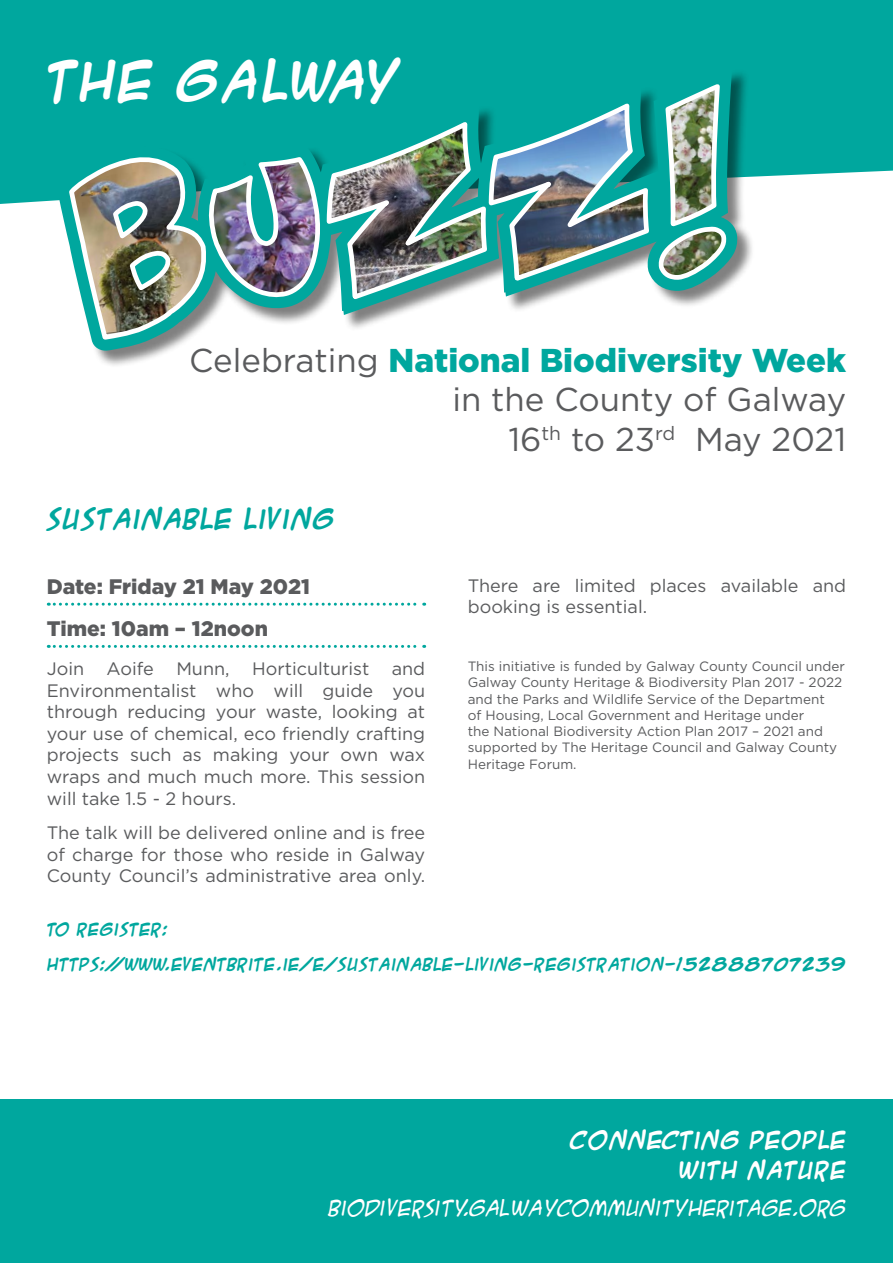
<style>
.page{position:relative;width:893px;height:1263px;background:#fff}
.page>*{position:absolute;margin:0;border:0;box-sizing:border-box;transform-origin:0 0}
.t1{font:700 47.55px "ACME Secret Agent";color:#fff}
.t2{font:33px/39.6px "Gotham";color:#5a5b5d;text-align:right}
.t3{font:700 24px "ACME Secret Agent";color:#00a79e}
.t4{font:italic 21px "ACME Secret Agent";color:#fff}
.t5{font:900 21px/42.2px "Gotham";color:#5a5b5d}
.t6{font:700 21px/30px "ACME Secret Agent";color:#fff;text-align:right}
.t7{font:18px/21.6px "Gotham";color:#5a5b5d;text-align:justify}
.t8{font:700 15px "ACME Secret Agent";color:#00a79e}
.t9{font:13.5px/16.2px "Gotham";color:#5a5b5d}
.s1{font-weight:900;color:#00a79e}
</style>
<div class="page">
<div style="left:0;top:0;width:893px;height:204px;background:#00a79e"></div>
<div style="left:58px;top:68px;width:696px;height:300px;background:#000;opacity:.5"></div>
<svg style="left:57px;top:66px;width:681px;height:285px;fill:#00a79e"></svg>
<img style="left:66px;top:154px;width:252px;height:183px">
<img style="left:324px;top:79px;width:406px;height:224px">
<div style="left:0;top:1099px;width:893px;height:164px;background:#00a79e"></div>
<svg style="left:48px;top:603px;width:377px;height:3px"></svg>
<svg style="left:48px;top:645px;width:377px;height:3px"></svg>
<h1 class="t1" style="left:46px;top:42px;width:356px">THE GALWAY</h1>
<h2 class="t2" style="left:189px;top:339px;width:658px">Celebrating <span class="s1">National Biodiversity Week </span>in the County of Galway<br>16<sup>th</sup> to 23<sup>rd</sup> May 2021</h2>
<h3 class="t3" style="left:47px;top:499px;width:290px">SUSTAINABLE LIVING</h3>
<p class="t7" style="left:468px;top:574px;width:380px">There are limited places available and booking is essential.</p>
<p class="t5" style="left:47px;top:565px;width:265px">Date: Friday 21 May 2021<br>Time: 10am – 12noon</p>
<p class="t7" style="left:47px;top:657px;width:380px">Join Aoife Munn, Horticulturist and Environmentalist who will guide you through reducing your waste, looking at your use of chemical, eco friendly crafting projects such as making your own wax wraps and much much more. This session will take 1.5 - 2 hours.</p>
<p class="t7" style="left:47px;top:821px;width:380px">The talk will be delivered online and is free of charge for those who reside in Galway County Council’s administrative area only.</p>
<p class="t8" style="left:47px;top:917px;width:123px">TO REGISTER:</p>
<p class="t8" style="left:47px;top:952px;width:801px">HTTPS://WWW.EVENTBRITE.IE/E/SUSTAINABLE-LIVING-REGISTRATION-152888707239</p>
<p class="t9" style="left:468px;top:658px;width:379px">This initiative is funded by Galway County Council under Galway County Heritage &amp; Biodiversity Plan 2017 - 2022 and the Parks and Wildlife Service of the Department<br>of Housing, Local Government and Heritage under<br>the National Biodiversity Action Plan 2017 – 2021 and supported by The Heritage Council and Galway County Heritage Forum.</p>
<p class="t6" style="left:571px;top:1124px;width:277px">CONNECTING PEOPLE<br>WITH NATURE</p>
<p class="t4" style="left:329px;top:1192px;width:519px">BIODIVERSITY.GALWAYCOMMUNITYHERITAGE.ORG</p>
</div>
